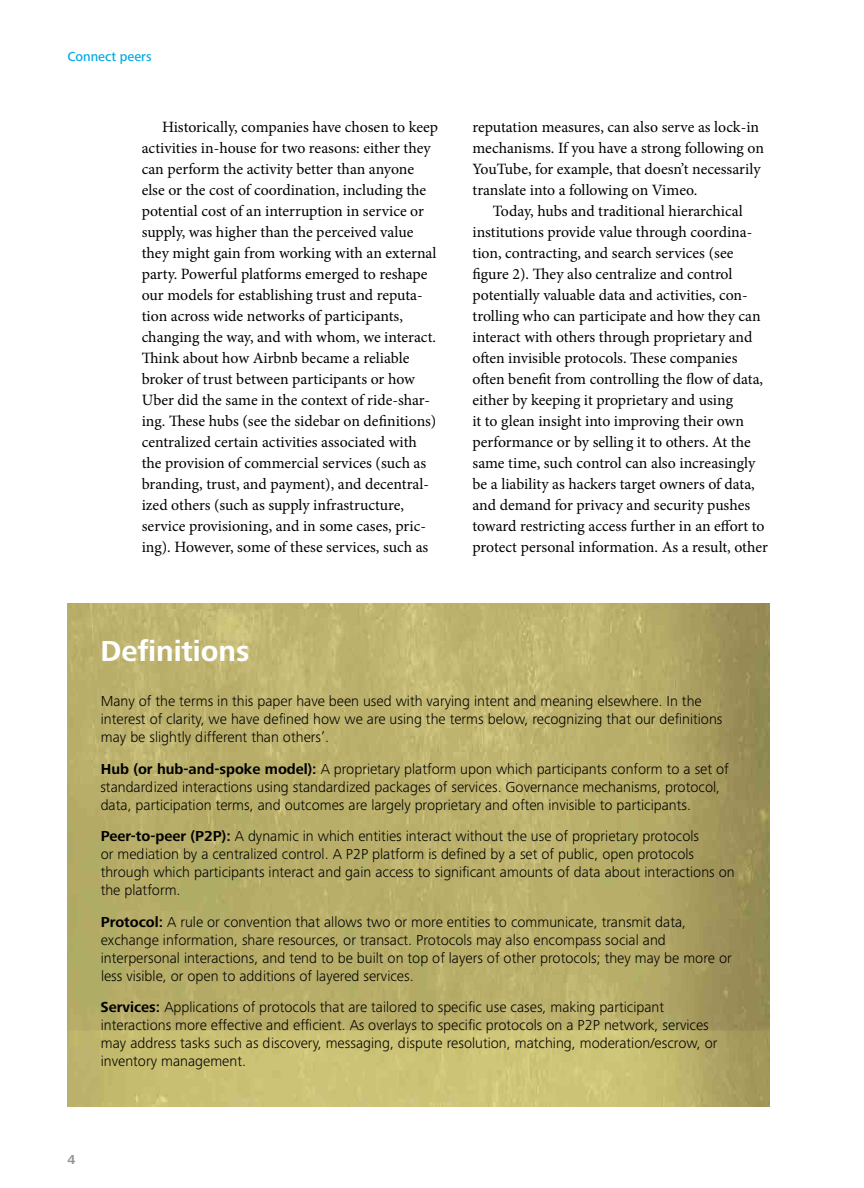
<style>
.page{position:relative;width:864px;height:1188px;background:#fff}
.page>*{position:absolute;margin:0;border:0;box-sizing:border-box;transform-origin:0 0}
.t1{font:700 30px "Frutiger Next Pro";color:#fff}
.t2{font:15.75px/21px "Minion Pro";color:#000}
.t3{font:300 15px/18px "Frutiger Next Pro";color:#000}
.t4{font:500 13.5px "Frutiger Next Pro";color:#00aae7}
.t5{font:700 13.5px "Frutiger Next Pro";color:#939598}
.s1{font-weight:700}
</style>
<div class="page">
<img style="left:68px;top:604px;width:701px;height:503px">
<p class="t4" style="left:68px;top:49px;width:86px">Connect peers</p>
<p class="t2" style="left:142px;top:117px;width:298px;text-indent:20px">Historically, companies have chosen to keep activities in-house for two reasons: either they can perform the activity better than anyone else or the cost of coordination, including the potential cost of an interruption in service or supply, was higher than the perceived value they might gain from working with an external party. Powerful platforms emerged to reshape our models for establishing trust and reputa&shy;tion across wide networks of participants, changing the way, and with whom, we interact.<br>Think about how Airbnb became a reliable broker of trust between participants or how Uber did the same in the context of ride-shar&shy;ing. These hubs (see the sidebar on definitions) centralized certain activities associated with the provision of commercial services (such as branding, trust, and payment), and decentral&shy;ized others (such as supply infrastructure, service provisioning, and in some cases, pric&shy;ing). However, some of these services, such as</p>
<p class="t2" style="left:472px;top:117px;width:293px">reputation measures, can also serve as lock-in mechanisms. If you have a strong following on YouTube, for example, that doesn’t necessarily translate into a following on Vimeo.</p>
<p class="t2" style="left:472px;top:201px;width:297px;text-indent:20px">Today, hubs and traditional hierarchical institutions provide value through coordina&shy;tion, contracting, and search services (see figure 2). They also centralize and control potentially valuable data and activities, con&shy;trolling who can participate and how they can interact with others through proprietary and often invisible protocols. These companies often benefit from controlling the flow of data, either by keeping it proprietary and using<br>it to glean insight into improving their own performance or by selling it to others. At the same time, such control can also increasingly be a liability as hackers target owners of data, and demand for privacy and security pushes toward restricting access further in an effort to protect personal information. As a result, other</p>
<h1 class="t1" style="left:100px;top:634px;width:151px">Definitions</h1>
<p class="t3" style="left:101px;top:692px;width:623px">Many of the terms in this paper have been used with varying intent and meaning elsewhere. In the interest of clarity, we have defined how we are using the terms below, recognizing that our definitions may be slightly different than others’.</p>
<p class="t3" style="left:100px;top:760px;width:630px"><span class="s1">Hub (or hub-and-spoke model):</span> A proprietary platform upon which participants conform to a set of standardized interactions using standardized packages of services. Governance mechanisms, protocol, data, participation terms, and outcomes are largely proprietary and often invisible to participants.</p>
<p class="t3" style="left:101px;top:827px;width:636px"><span class="s1">Peer-to-peer (P2P):</span> A dynamic in which entities interact without the use of proprietary protocols<br>or mediation by a centralized control. A P2P platform is defined by a set of public, open protocols through which participants interact and gain access to significant amounts of data about interactions on the platform.</p>
<p class="t3" style="left:101px;top:913px;width:633px"><span class="s1">Protocol:</span> A rule or convention that allows two or more entities to communicate, transmit data, exchange information, share resources, or transact. Protocols may also encompass social and interpersonal interactions, and tend to be built on top of layers of other protocols; they may be more or less visible, or open to additions of layered services.</p>
<p class="t3" style="left:101px;top:998px;width:619px"><span class="s1">Services:</span> Applications of protocols that are tailored to specific use cases, making participant interactions more effective and efficient. As overlays to specific protocols on a P2P network, services may address tasks such as discovery, messaging, dispute resolution, matching, moderation/escrow, or inventory management.</p>
<p class="t5" style="left:68px;top:1152px;width:9px">4</p>
</div>
